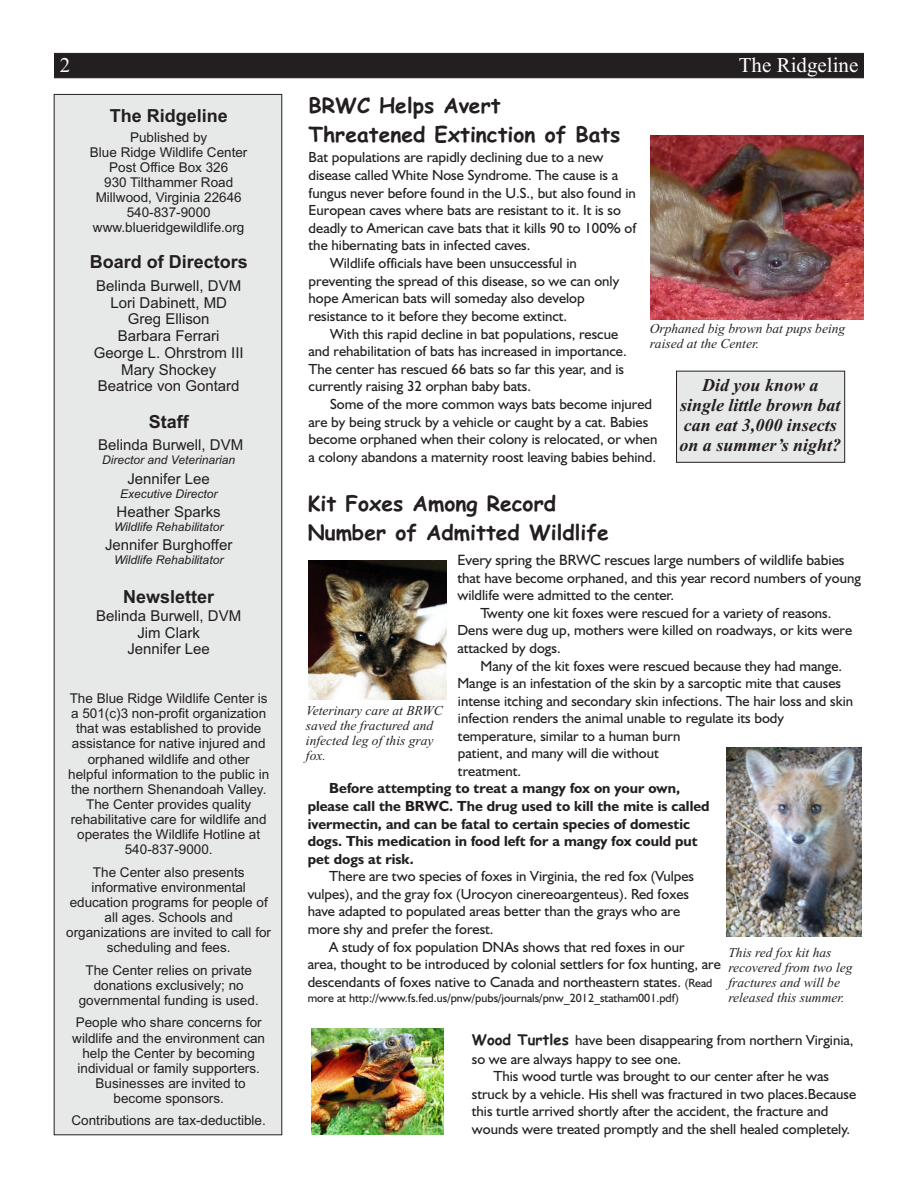
<style>
.page{position:relative;width:918px;height:1188px;background:#fff}
.page>*{position:absolute;margin:0;border:0;box-sizing:border-box;transform-origin:0 0}
.t1{font:700 21px/29.2px "Comic Sans MS";color:#231f20}
.t2{font:21px "Times New Roman";color:#fff}
.t3{font:italic 700 18px/20px "Times New Roman";color:#231f20;text-align:center}
.t4{font:700 18px "Arial";color:#231f20}
.t5{font:15px/16.8px "Arial";color:#231f20;text-align:center}
.t6{font:15px "Humanist 521 BT";color:#231f20}
.t7{font:14.7px/17.5px "Humanist 521 BT";color:#231f20}
.t8{font:700 14.7px/17.5px "Humanist 521 BT";color:#231f20}
.t9{font:13.5px/15.1px "Arial";color:#231f20;text-align:center}
.t10{font:italic 13.5px/15px "Times New Roman";color:#231f20}
.t11{font:italic 12px "Arial";color:#231f20}
.t12{font:12px "Humanist 521 BT";color:#231f20}
.s1{font-size:15px}
.s2{font-size:12px}
.s3{font-family:"Comic Sans MS";font-weight:700}
</style>
<div class="page">
<div style="left:676px;top:370px;width:169px;height:93px;background:#e7e8e8"></div>
<svg style="left:54px;top:53px;width:810px;height:26px;background:#292627"></svg>
<div style="left:53px;top:94px;width:230px;height:1042px;background:#e7e8e8"></div>
<img style="left:651px;top:136px;width:213px;height:184px">
<img style="left:308px;top:561px;width:139px;height:139px">
<img style="left:726px;top:747px;width:135px;height:189px">
<img style="left:311px;top:1029px;width:133px;height:106px">
<h1 class="t2" style="left:60px;top:58px;width:12px">2</h1>
<h1 class="t2" style="left:739px;top:58px;width:121px">The Ridgeline</h1>
<p class="t4" style="left:110px;top:109px;width:120px">The Ridgeline</p>
<p class="t9" style="left:90px;top:131px;width:159px">Published by<br>Blue Ridge Wildlife Center<br>Post Office Box 326<br>930 Tilthammer Road<br>Millwood, Virginia 22646<br>540-837-9000 www.blueridgewildlife.org</p>
<p class="t4" style="left:90px;top:255px;width:160px">Board of Directors</p>
<p class="t5" style="left:94px;top:279px;width:152px">Belinda Burwell, DVM<br>Lori Dabinett, MD<br>Greg Ellison<br>Barbara Ferrari<br>George L. Ohrstrom III<br>Mary Shockey<br>Beatrice von Gontard</p>
<p class="t4" style="left:149px;top:415px;width:41px">Staff</p>
<p class="t5" style="left:98px;top:438px;width:147px">Belinda Burwell, DVM</p>
<p class="t11" style="left:102px;top:456px;width:134px">Director and Veterinarian</p>
<p class="t5" style="left:127px;top:471px;width:84px">Jennifer Lee</p>
<p class="t11" style="left:120px;top:489px;width:99px">Executive Director</p>
<p class="t5" style="left:117px;top:505px;width:106px">Heather Sparks</p>
<p class="t11" style="left:114px;top:522px;width:111px">Wildlife Rehabilitator</p>
<p class="t5" style="left:105px;top:538px;width:129px">Jennifer Burghoffer</p>
<p class="t11" style="left:114px;top:556px;width:111px">Wildlife Rehabilitator</p>
<p class="t4" style="left:123px;top:590px;width:93px">Newsletter</p>
<p class="t5" style="left:96px;top:609px;width:147px">Belinda Burwell, DVM<br>Jim Clark<br>Jennifer Lee</p>
<p class="t9" style="left:68px;top:692px;width:203px">The Blue Ridge Wildlife Center is a 501(c)3 non-profit organization that was established to provide assistance for native injured and orphaned wildlife and other helpful information to the public in the northern Shenandoah Valley.<br>The Center provides quality rehabilitative care for wildlife and operates the Wildlife Hotline at<br>540-837-9000.</p>
<p class="t9" style="left:66px;top:866px;width:206px">The Center also presents informative environmental education programs for people of all ages. Schools and organizations are invited to call for scheduling and fees.</p>
<p class="t9" style="left:79px;top:964px;width:182px">The Center relies on private donations exclusively; no governmental funding is used.</p>
<p class="t9" style="left:72px;top:1016px;width:194px">People who share concerns for wildlife and the environment can help the Center by becoming individual or family supporters.<br>Businesses are invited to become sponsors.</p>
<p class="t9" style="left:72px;top:1114px;width:196px">Contributions are tax-deductible.</p>
<h1 class="t1" style="left:309px;top:93px;width:313px">BRWC Helps Avert<br>Threatened Extinction of Bats</h1>
<p class="t7" style="left:309px;top:150px;width:296px">Bat populations are rapidly declining due to a new</p>
<p class="t7" style="left:309px;top:167px;width:311px">disease called White Nose Syndrome. The cause is a</p>
<p class="t7" style="left:309px;top:185px;width:329px">fungus never before found in the U.S., but also found in</p>
<p class="t7" style="left:309px;top:202px;width:314px">European caves where bats are resistant to it. It is so</p>
<p class="t7" style="left:309px;top:220px;width:329px">deadly to American cave bats that it kills 90 to 100% of</p>
<p class="t7" style="left:309px;top:238px;width:223px">the hibernating bats in infected caves.</p>
<p class="t7" style="left:330px;top:255px;width:248px">Wildlife officials have been unsuccessful in</p>
<p class="t7" style="left:309px;top:273px;width:312px">preventing the spread of this disease, so we can only</p>
<p class="t7" style="left:309px;top:290px;width:278px">hope American bats will someday also develop</p>
<p class="t7" style="left:309px;top:308px;width:260px">resistance to it before they become extinct.</p>
<p class="t7" style="left:330px;top:326px;width:290px">With this rapid decline in bat populations, rescue</p>
<p class="t7" style="left:309px;top:343px;width:320px">and rehabilitation of bats has increased in importance.</p>
<p class="t7" style="left:309px;top:361px;width:317px">The center has rescued 66 bats so far this year, and is</p>
<p class="t7" style="left:309px;top:379px;width:224px">currently raising 32 orphan baby bats.</p>
<p class="t7" style="left:330px;top:396px;width:324px">Some of the more common ways bats become injured</p>
<p class="t7" style="left:309px;top:414px;width:341px">are by being struck by a vehicle or caught by a cat. Babies</p>
<p class="t7" style="left:309px;top:431px;width:350px">become orphaned when their colony is relocated, or when</p>
<p class="t7" style="left:309px;top:449px;width:349px">a colony abandons a maternity roost leaving babies behind.</p>
<h1 class="t1" style="left:308px;top:491px;width:303px">Kit Foxes Among Record<br>Number of Admitted Wildlife</h1>
<p class="t6" style="left:457px;top:554px;width:389px">Every spring the BRWC rescues large numbers of wildlife babies</p>
<p class="t7" style="left:457px;top:570px;width:405px"><span class="s1">t</span>hat have become orphaned, and this year record numbers of young</p>
<p class="t7" style="left:457px;top:588px;width:218px">wildlife were admitted to the center.</p>
<p class="t7" style="left:480px;top:605px;width:352px">Twenty one kit foxes were rescued for a variety of reasons.</p>
<p class="t7" style="left:457px;top:623px;width:396px">Dens were dug up, mothers were killed on roadways, or kits were</p>
<p class="t7" style="left:457px;top:640px;width:105px">attacked by dogs.</p>
<p class="t7" style="left:480px;top:658px;width:363px">Many of the kit foxes were rescued because they had mange.</p>
<p class="t7" style="left:457px;top:676px;width:385px">Mange is an infestation of the skin by a sarcoptic mite that causes</p>
<p class="t7" style="left:458px;top:693px;width:397px">intense itching and secondary skin infections. The hair loss and skin</p>
<p class="t7" style="left:458px;top:711px;width:328px">infection renders the animal unable to regulate its body</p>
<p class="t7" style="left:458px;top:728px;width:224px">temperature, similar to a human burn</p>
<p class="t7" style="left:458px;top:746px;width:202px">patient, and many will die without</p>
<p class="t7" style="left:458px;top:763px;width:65px">treatment.</p>
<p class="t8" style="left:308px;top:781px;width:403px;text-indent:22px">Before attempting to treat a mangy fox on your own, please call the BRWC. The drug used to kill the mite is called ivermectin, and can be fatal to certain species of domestic dogs. This medication in food left for a mangy fox could put pet dogs at risk.</p>
<p class="t7" style="left:308px;top:869px;width:388px;text-indent:22px">There are two species of foxes in Virginia, the red fox (Vulpes vulpes), and the gray fox (Urocyon cinereoargenteus). Red foxes have adapted to populated areas better than the grays who are more shy and prefer the forest.</p>
<p class="t7" style="left:308px;top:939px;width:415px;text-indent:22px">A study of fox population DNAs shows that red foxes in our<br>area, thought to be introduced by colonial settlers for fox hunting, are descendants of foxes native to Canada and northeastern states. <span class="s2">(Read</span></p>
<p class="t12" style="left:308px;top:992px;width:373px">more at http://www.fs.fed.us/pnw/pubs/journals/pnw_2012_statham001.pdf)</p>
<p class="t10" style="left:650px;top:322px;width:197px">Orphaned big brown bat pups being raised at the Center.</p>
<p class="t3" style="left:679px;top:377px;width:163px">Did you know a single little brown bat can eat 3,000 insects on a summer’s night?</p>
<p class="t10" style="left:306px;top:705px;width:138px">Veterinary care at BRWC saved the fractured and infected leg of this gray fox.</p>
<p class="t10" style="left:728px;top:946px;width:126px">This red fox kit has recovered from two leg fractures and will be released this summer.</p>
<p class="t7" style="left:472px;top:1033px;width:383px"><span class="s3">Wood Turtles</span> have been disappearing from northern Virginia,</p>
<p class="t7" style="left:472px;top:1051px;width:211px">so we are always happy to see one.</p>
<p class="t7" style="left:493px;top:1069px;width:337px">This wood turtle was brought to our center after he was</p>
<p class="t7" style="left:472px;top:1086px;width:386px">struck by a vehicle. His shell was fractured in two places.Because</p>
<p class="t7" style="left:472px;top:1104px;width:358px">this turtle arrived shortly after the accident, the fracture and</p>
<p class="t7" style="left:472px;top:1121px;width:380px">wounds were treated promptly and the shell healed completely.</p>
</div>
